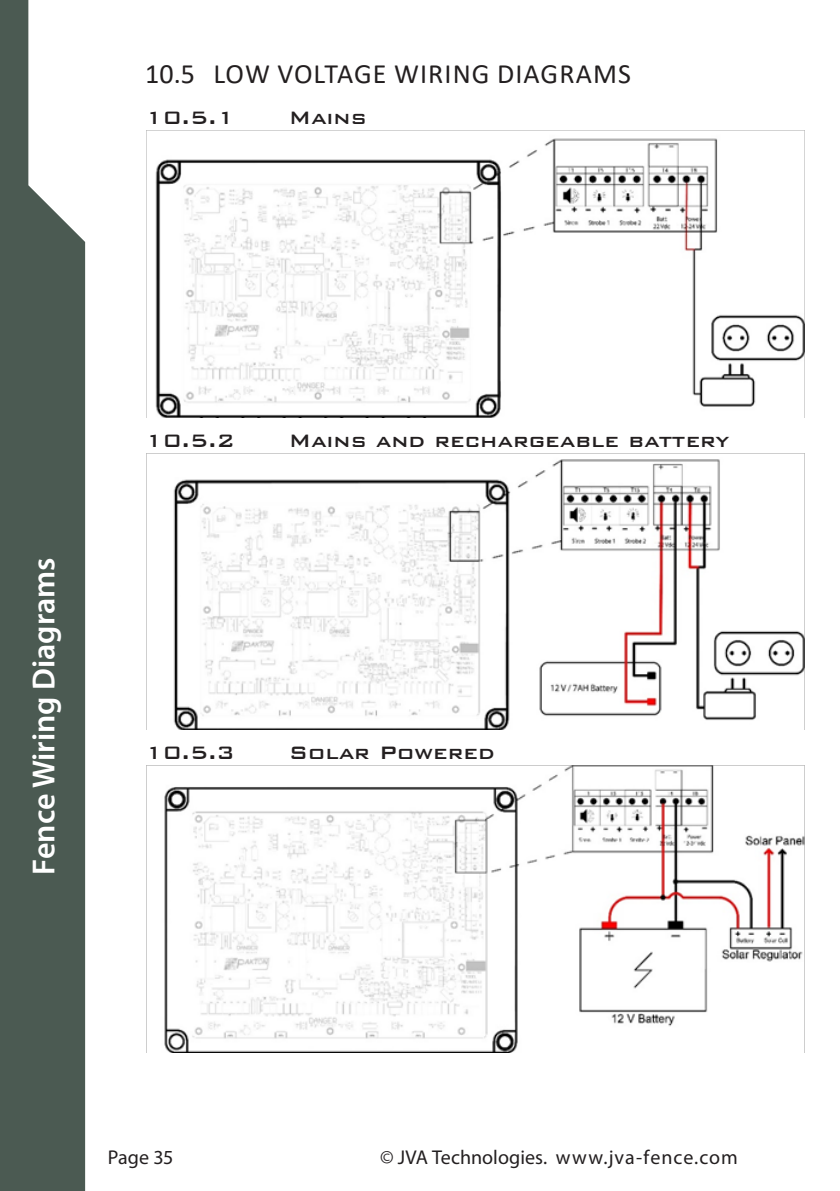
<style>
.page{position:relative;width:840px;height:1191px;background:#fff}
.page>*{position:absolute;margin:0;border:0;box-sizing:border-box;transform-origin:0 0}
.t1{font:600 32px "Myriad Pro";color:#fff}
.t2{font:28px "Calibri";letter-spacing:.04em;color:#231f20}
.t3{font:500 24px "Bank Gothic BT";color:#231f20}
.t4{font:20px "Myriad Pro";letter-spacing:.005em;color:#231f20}
</style>
<div class="page">
<svg style="left:0;top:0;width:85px;height:1191px;background:#5f6d65"></svg>
<img style="left:146px;top:130px;width:659px;height:288px">
<img style="left:146px;top:453px;width:659px;height:276px">
<img style="left:146px;top:765px;width:659px;height:288px">
<p class="t2" style="left:145px;top:55px;width:487px">10.5 LOW VOLTAGE WIRING DIAGRAMS</p>
<p class="t3" style="left:145px;top:104px;width:92px">10.5. 1</p>
<p class="t3" style="left:289px;top:104px;width:79px">Mains</p>
<h1 class="t1" style="left:23px;top:874px;width:318px;rotate:-90deg">Fence Wiring Diagrams</h1>
<p class="t3" style="left:145px;top:427px;width:92px">10.5.2</p>
<p class="t3" style="left:289px;top:427px;width:441px">Mains and rechargeable battery</p>
<p class="t3" style="left:145px;top:739px;width:92px">10.5.3</p>
<p class="t3" style="left:289px;top:739px;width:207px">Solar Powered</p>
<p class="t4" style="left:108px;top:1145px;width:67px">Page 35</p>
<p class="t4" style="left:380px;top:1145px;width:359px">© JVA Technologies. www.jva-fence.com</p>
</div>
